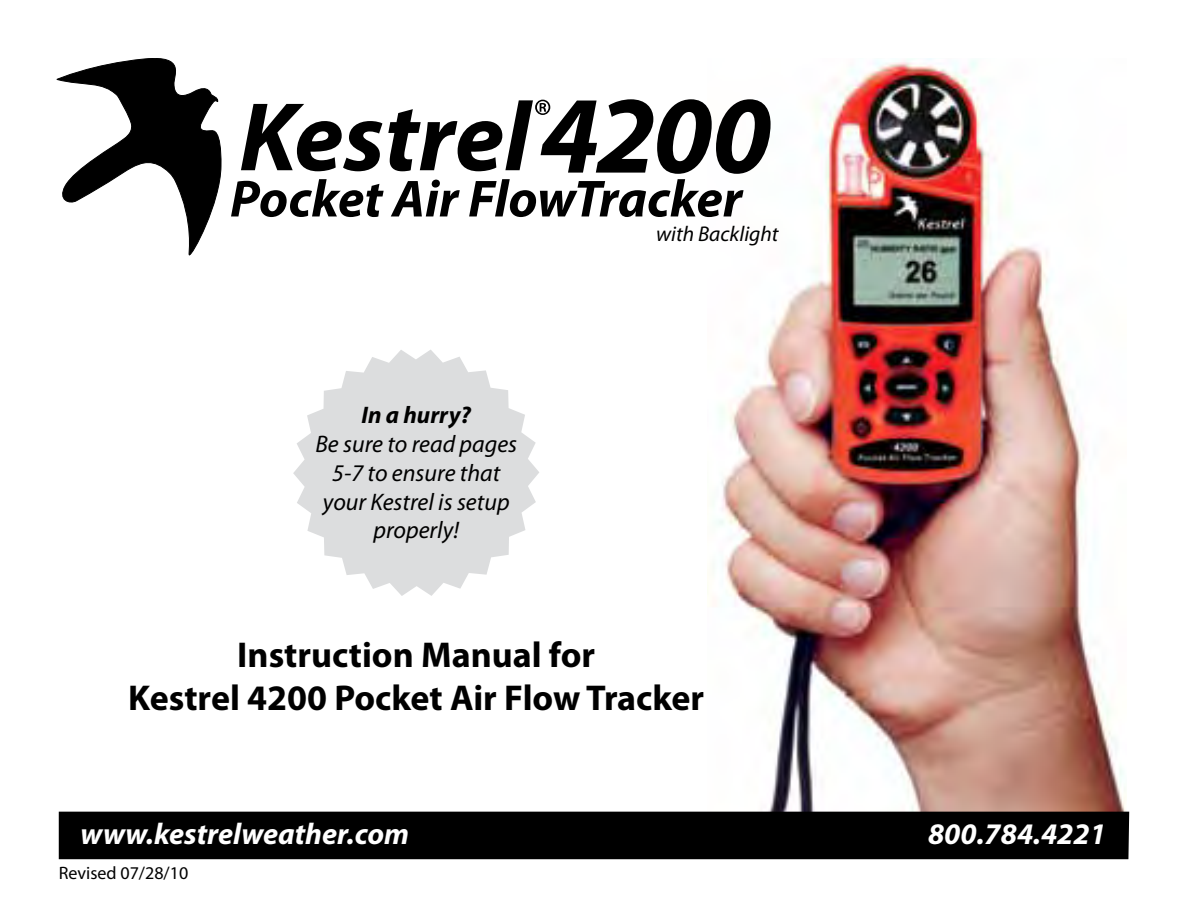
<style>
.page{position:relative;width:1188px;height:918px;background:#fff}
.page>*{position:absolute;margin:0;border:0;box-sizing:border-box;transform-origin:0 0}
.t1{font:italic 700 111px "Myriad Pro";color:#000}
.t2{font:italic 700 52.5px "Myriad Pro";color:#000}
.t3{font:700 36px/43.2px "Myriad Pro";color:#000;text-align:center}
.t4{font:italic 700 30px "Myriad Pro";color:#fff}
.t5{font:italic 24px/28.8px "Myriad Pro";color:#000;text-align:center}
.t6{font:italic 700 24px "Myriad Pro";color:#000}
.t7{font:italic 21.3px "Myriad Pro";color:#000}
.t8{font:18px "Myriad Pro";color:#000}
</style>
<div class="page">
<img style="left:708px;top:58px;width:419px;height:754px">
<div style="left:59px;top:812px;width:1070px;height:47px;background:#000"></div>
<svg style="left:57px;top:58px;width:164px;height:197px"></svg>
<svg style="left:241px;top:104px;width:141px;height:67px"></svg>
<svg style="left:388px;top:100px;width:162px;height:71px"></svg>
<svg style="left:293px;top:350px;width:246px;height:246px;fill:#dcddde"></svg>
<h1 class="t1" style="left:539px;top:63px;width:234px">4200</h1>
<h2 class="t2" style="left:230px;top:165px;width:514px">Pocket Air FlowTracker</h2>
<p class="t7" style="left:656px;top:220px;width:124px">with Backlight</p>
<p class="t6" style="left:361px;top:400px;width:111px">In a hurry?</p>
<p class="t5" style="left:315px;top:429px;width:203px">Be sure to read pages<br>5-7 to ensure that your Kestrel is setup properly!</p>
<h3 class="t3" style="left:128px;top:632px;width:577px">Instruction Manual for<br>Kestrel 4200 Pocket Air Flow Tracker</h3>
<p class="t4" style="left:81px;top:814px;width:330px">www.kestrelweather.com</p>
<p class="t4" style="left:928px;top:814px;width:179px">800.784.4221</p>
<p class="t8" style="left:59px;top:862px;width:131px">Revised 07/28/10</p>
</div>
